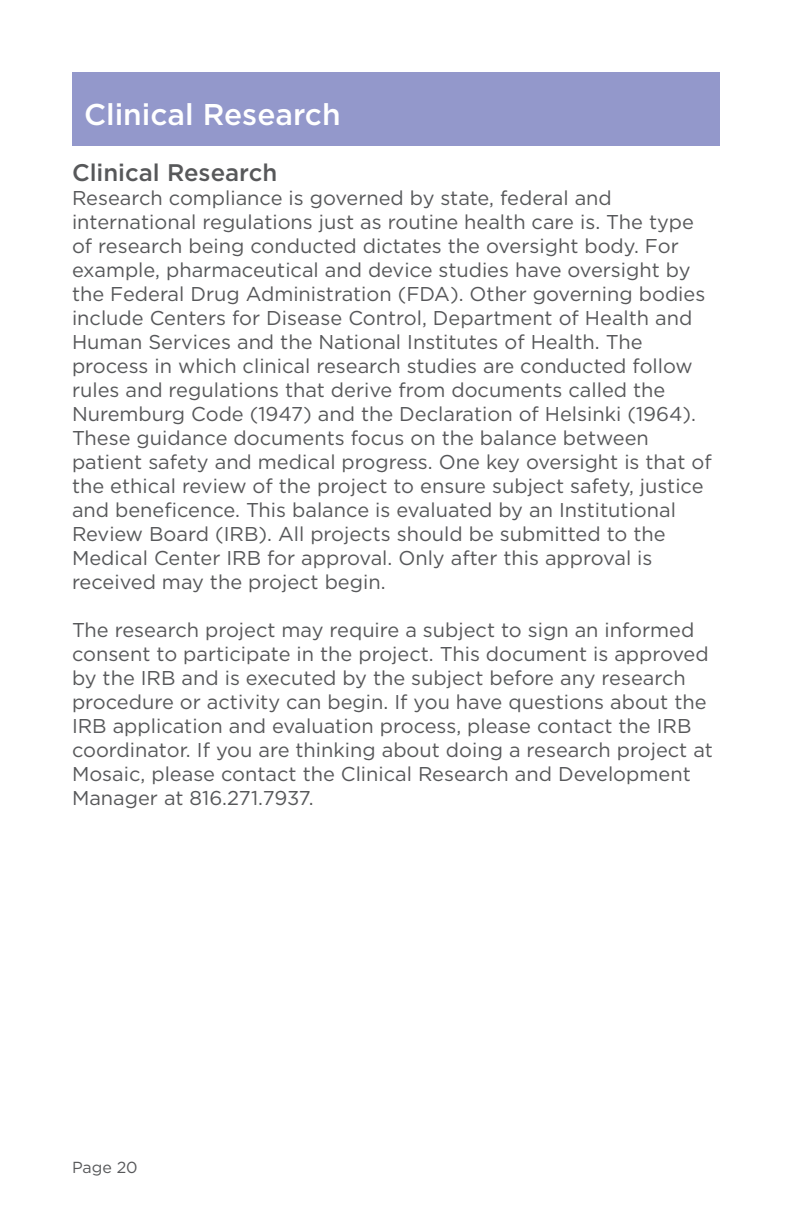
<style>
.page{position:relative;width:792px;height:1224px;background:#fff}
.page>*{position:absolute;margin:0;border:0;box-sizing:border-box;transform-origin:0 0}
.t1{font:500 30px "Gotham";color:#fff}
.t2{font:500 24px "Gotham";color:#57585a}
.t3{font:20px/24px "Gotham";color:#57585a}
.t4{font:16px "Gotham";color:#57585a}
</style>
<div class="page">
<div style="left:72px;top:72px;width:648px;height:73px;background:#9398cb"></div>
<p class="t1" style="left:84px;top:95px;width:258px">Clinical Research</p>
<p class="t2" style="left:72px;top:157px;width:207px">Clinical Research</p>
<p class="t3" style="left:72px;top:186px;width:641px">Research compliance is governed by state, federal and international regulations just as routine health care is. The type of research being conducted dictates the oversight body. For example, pharmaceutical and device studies have oversight by the Federal Drug Administration (FDA). Other governing bodies include Centers for Disease Control, Department of Health and Human Services and the National Institutes of Health. The process in which clinical research studies are conducted follow rules and regulations that derive from documents called the Nuremburg Code (1947) and the Declaration of Helsinki (1964).<br>These guidance documents focus on the balance between patient safety and medical progress. One key oversight is that of the ethical review of the project to ensure subject safety, justice and beneficence. This balance is evaluated by an Institutional Review Board (IRB). All projects should be submitted to the Medical Center IRB for approval. Only after this approval is received may the project begin.</p>
<p class="t3" style="left:72px;top:618px;width:642px">The research project may require a subject to sign an informed consent to participate in the project. This document is approved by the IRB and is executed by the subject before any research procedure or activity can begin. If you have questions about the IRB application and evaluation process, please contact the IRB coordinator. If you are thinking about doing a research project at Mosaic, please contact the Clinical Research and Development Manager at 816.271.7937.</p>
<p class="t4" style="left:72px;top:1157px;width:67px">Page 20</p>
</div>
